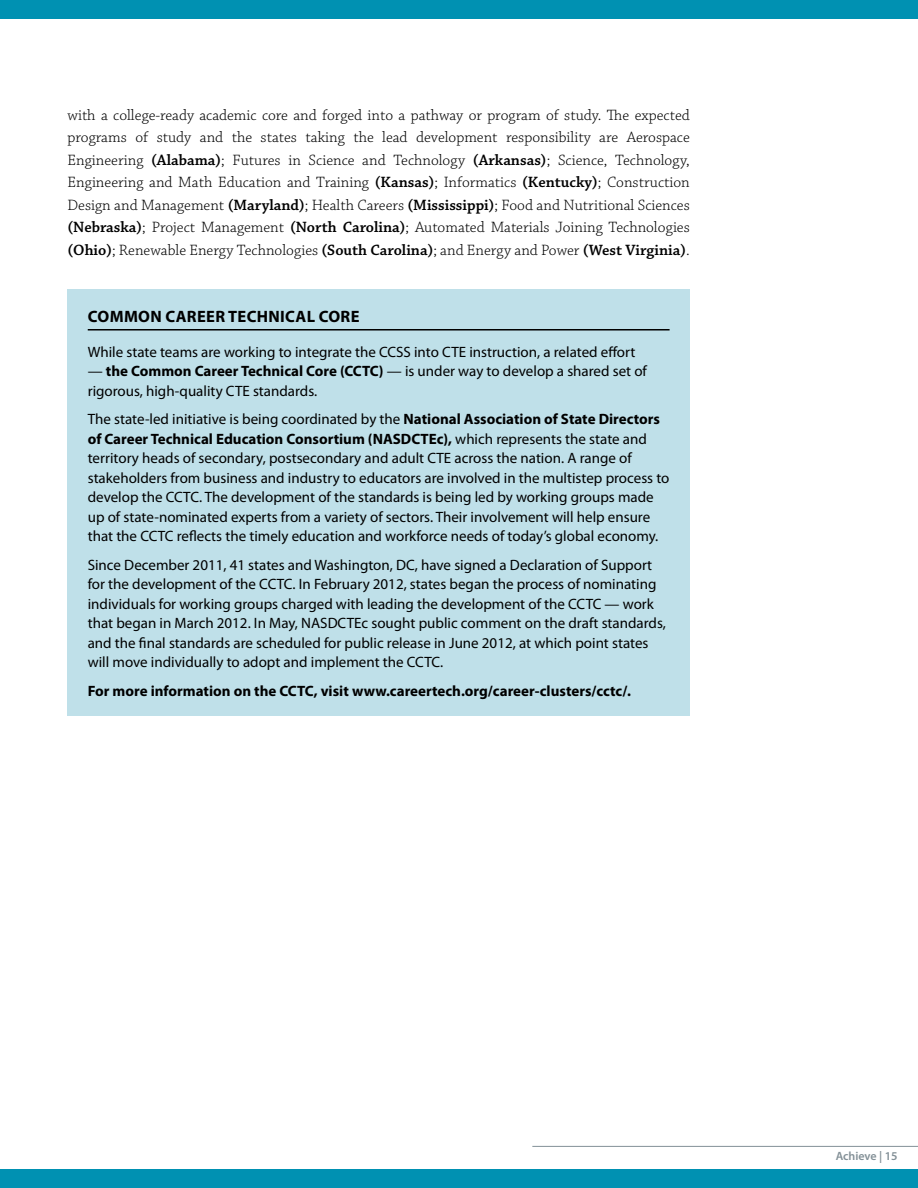
<style>
.page{position:relative;width:918px;height:1188px;background:#fff}
.page>*{position:absolute;margin:0;border:0;box-sizing:border-box;transform-origin:0 0}
.t1{font:700 16.5px "Myriad Pro";letter-spacing:.02em;color:#000}
.t2{font:300 15.75px/22.5px "Chaparral Pro";color:#000;text-align:justify}
.t3{font:15px/19.5px "Myriad Pro";color:#000}
.t4{font:700 15px "Myriad Pro";color:#000}
.t5{font:600 12px "Myriad Pro";color:#839097}
.s1{font-weight:600}
.s2{font-weight:700}
</style>
<div class="page">
<div style="left:0;top:0;width:918px;height:18px;background:#0091b2"></div>
<div style="left:0;top:1170px;width:918px;height:18px;background:#0091b2"></div>
<hr style="left:532px;top:1146px;width:386px;height:1px;background:#839097">
<div style="left:68px;top:290px;width:622px;height:426px;background:#bfe0e9"></div>
<hr style="left:88px;top:329px;width:582px;height:2px;background:#000">
<p class="t2" style="left:68px;top:104px;width:624px">with a college-ready academic core and forged into a pathway or program of study. The expected programs of study and the states taking the lead development responsibility are Aerospace Engineering <span class="s1">(Alabama)</span>; Futures in Science and Technology <span class="s1">(Arkansas)</span>; Science, Technology, Engineering and Math Education and Training <span class="s1">(Kansas)</span>; Informatics <span class="s1">(Kentucky)</span>; Construction Design and Management <span class="s1">(Maryland)</span>; Health Careers <span class="s1">(Mississippi)</span>; Food and Nutritional Sciences <span class="s1">(Nebraska)</span>; Project Management <span class="s1">(North Carolina)</span>; Automated Materials Joining Technologies <span class="s1">(Ohio)</span>; Renewable Energy Technologies <span class="s1">(South Carolina)</span>; and Energy and Power <span class="s1">(West Virginia)</span>.</p>
<p class="t1" style="left:88px;top:306px;width:273px">COMMON CAREER TECHN ICAL CORE</p>
<p class="t3" style="left:88px;top:342px;width:549px">While state teams are working to integrate the CCSS into CTE instruction, a related effort</p>
<p class="t3" style="left:88px;top:361px;width:561px">— <span class="s2">the Common Career Technical Core (CCTC)</span> — is under way to develop a shared set of rigorous, high-quality CTE standards.</p>
<p class="t3" style="left:88px;top:409px;width:583px">The state-led initiative is being coordinated by the <span class="s2">National Association of State Directors of Career Technical Education Consortium (NASDCTEc),</span> which represents the state and territory heads of secondary, postsecondary and adult CTE across the nation. A range of stakeholders from business and industry to educators are involved in the multistep process to develop the CCTC. The development of the standards is being led by working groups made up of state-nominated experts from a variety of sectors. Their involvement will help ensure that the CCTC reflects the timely education and workforce needs of today’s global economy.</p>
<p class="t3" style="left:88px;top:555px;width:580px">Since December 2011, 41 states and Washington, DC, have signed a Declaration of Support for the development of the CCTC. In February 2012, states began the process of nominating individuals for working groups charged with leading the development of the CCTC — work that began in March 2012. In May, NASDCTEc sought public comment on the draft standards, and the final standards are scheduled for public release in June 2012, at which point states will move individually to adopt and implement the CCTC.</p>
<p class="t4" style="left:88px;top:681px;width:545px">For more information on the CCTC, visit www.careertech.org/career-clusters/cctc/.</p>
<p class="t5" style="left:836px;top:1149px;width:64px">Achieve | 15</p>
</div>
